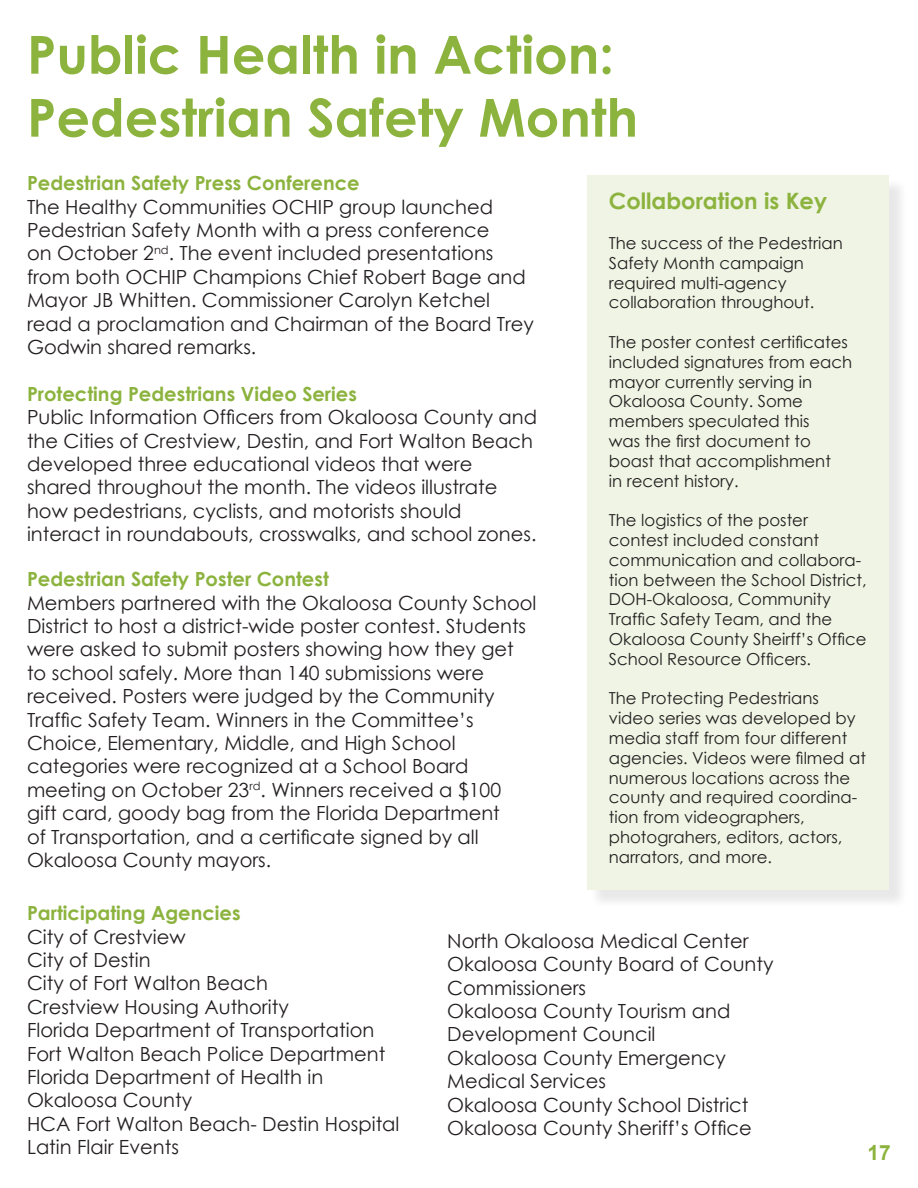
<style>
.page{position:relative;width:918px;height:1188px;background:#fff}
.page>*{position:absolute;margin:0;border:0;box-sizing:border-box;transform-origin:0 0}
.t1{font:700 52.5px/63px "Century Gothic";color:#8cb33e}
.t2{font:700 22.5px "Century Gothic";color:#8cb33e}
.t3{font:700 21px "Arial";color:#8cb33e}
.t4{font:19.5px/23.4px "Century Gothic";color:#231f20}
.t5{font:700 19.5px/23.4px "Century Gothic";color:#8cb33e}
.t6{font:16.5px/19.8px "Century Gothic";color:#231f20}
.s1{font-weight:700;color:#8cb33e}
.s2{font-weight:400;color:#231f20}
</style>
<div class="page">
<div style="left:590px;top:178px;width:318px;height:731px;background:#231f20;opacity:.75"></div>
<div style="left:588px;top:176px;width:301px;height:714px;background:#eff4e4"></div>
<p class="t1" style="left:27px;top:21px;width:613px">Public Health in Action:<br>Pedestrian Safety Month</p>
<p class="t4" style="left:27px;top:171px;width:509px"><span class="s1">Pedestrian Safety Press Conference<br></span>The Healthy Communities OCHIP group launched Pedestrian Safety Month with a press conference<br>on October 2<sup>nd</sup>. The event included presentations from both OCHIP Champions Chief Robert Bage and Mayor JB Whitten. Commissioner Carolyn Ketchel read a proclamation and Chairman of the Board Trey Godwin shared remarks.</p>
<p class="t4" style="left:27px;top:382px;width:512px"><span class="s1">Protecting Pedestrians Video Series<br></span>Public Information Officers from Okaloosa County and the Cities of Crestview, Destin, and Fort Walton Beach developed three educational videos that were shared throughout the month. The videos illustrate how pedestrians, cyclists, and motorists should interact in roundabouts, crosswalks, and school zones.</p>
<p class="t4" style="left:27px;top:567px;width:511px"><span class="s1">Pedestrian Safety Poster Contest<br></span>Members partnered with the Okaloosa County School District to host a district-wide poster contest. Students were asked to submit posters showing how they get to school safely. More than 140 submissions were received. Posters were judged by the Community Traffic Safety Team. Winners in the Committee’s Choice, Elementary, Middle, and High School categories were recognized at a School Board meeting on October 23<sup>rd</sup>. Winners received a $100<br>gift card, goody bag from the Florida Department<br>of Transportation, and a certificate signed by all Okaloosa County mayors.</p>
<p class="t2" style="left:609px;top:184px;width:220px">Collaboration is Key</p>
<p class="t6" style="left:609px;top:233px;width:235px">The success of the Pedestrian<br>Safety Month campaign required multi-agency collaboration throughout.</p>
<p class="t6" style="left:609px;top:332px;width:245px">The poster contest certificates included signatures from each mayor currently serving in<br>Okaloosa County. Some members speculated this</p>
<p class="t6" style="left:609px;top:431px;width:224px">was the first document to boast that accomplishment in recent history.</p>
<p class="t6" style="left:609px;top:510px;width:259px">The logistics of the poster contest included constant communication and collabora&shy;tion between the School District,<br>DOH-Okaloosa, Community<br>Traffic Safety Team, and the<br>Okaloosa County Sheirff’s Office<br>School Resource Officers.</p>
<p class="t6" style="left:609px;top:688px;width:259px">The Protecting Pedestrians video series was developed by media staff from four different agencies. Videos were filmed at numerous locations across the county and required coordina&shy;tion from videographers, photograhers, editors, actors, narrators, and more.</p>
<p class="t5" style="left:27px;top:901px;width:215px">Participating Agencies<br><span class="s2">City of Crestview</span></p>
<p class="t4" style="left:27px;top:948px;width:349px">City of Destin<br>City of Fort Walton Beach<br>Crestview Housing Authority<br>Florida Department of Transportation</p>
<p class="t4" style="left:27px;top:1042px;width:374px">Fort Walton Beach Police Department<br>Florida Department of Health in<br>Okaloosa County<br>HCA Fort Walton Beach- Destin Hospital<br>Latin Flair Events</p>
<p class="t4" style="left:447px;top:929px;width:328px">North Okaloosa Medical Center<br>Okaloosa County Board of County<br>Commissioners<br>Okaloosa County Tourism and<br>Development Council<br>Okaloosa County Emergency<br>Medical Services<br>Okaloosa County School District<br>Okaloosa County Sheriff’s Office</p>
<p class="t3" style="left:867px;top:1137px;width:25px">17</p>
</div>
